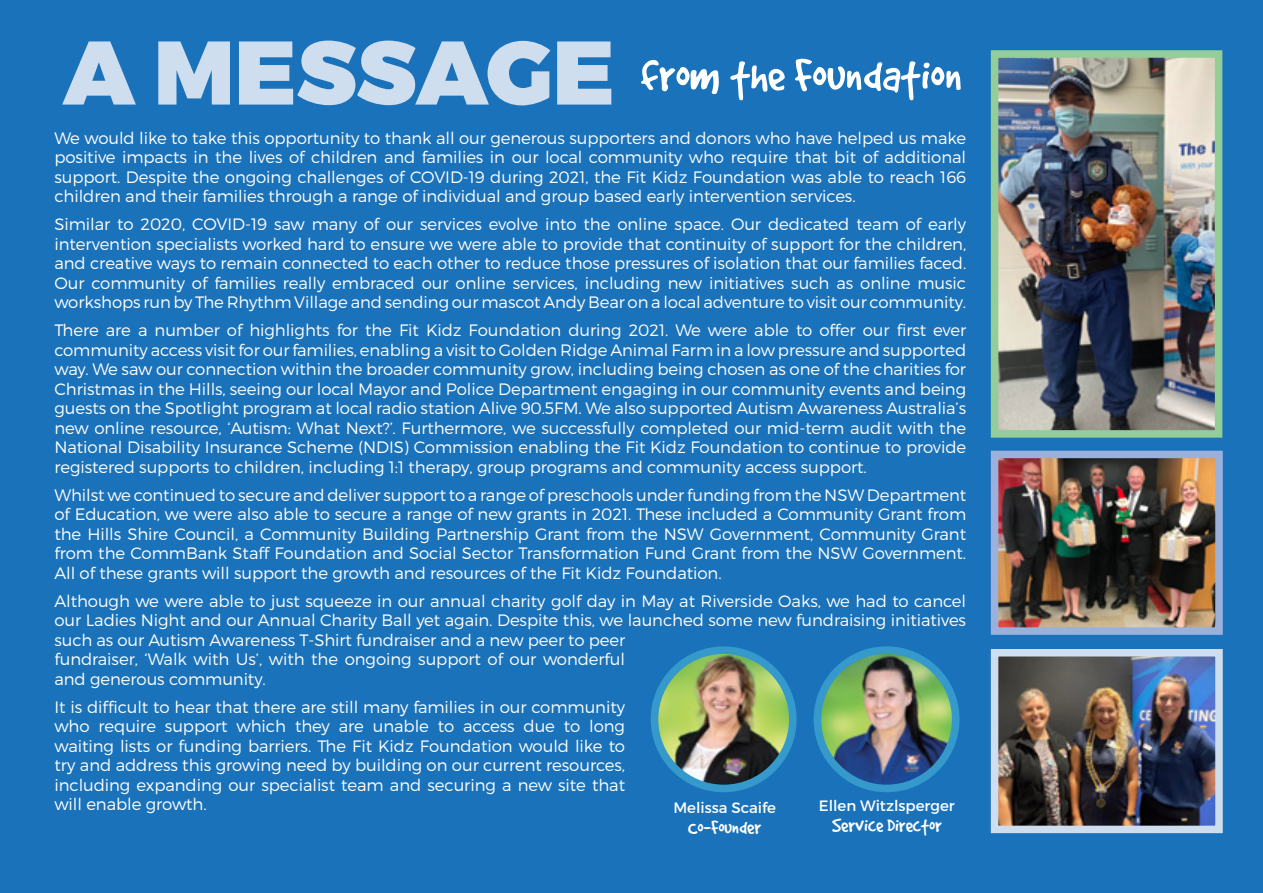
<style>
.page{position:relative;width:1263px;height:893px;background:#1a72ba}
.page>*{position:absolute;margin:0;border:0;box-sizing:border-box;transform-origin:0 0}
.t1{font:51px "Good Dog Plain";color:#fff}
.t2{font:21px "Good Dog Plain";color:#fff}
.t3{font:300 16.5px/19.5px "Montserrat";letter-spacing:-.005em;color:#fff;text-align:justify}
.t4{font:15px "Montserrat";color:#fff}
.s1{font-family:"Montserrat";font-weight:900;font-size:90px;color:#cfdeef}
</style>
<div class="page">
<img style="left:656px;top:655px;width:132px;height:133px">
<div style="left:651px;top:646px;width:146px;height:146px;border:8px solid #3599cc;border-radius:50%"></div>
<img style="left:819px;top:655px;width:137px;height:133px">
<div style="left:814px;top:646px;width:145px;height:146px;border:8px solid #3599cc;border-radius:50%"></div>
<img style="left:1000px;top:59px;width:213px;height:370px">
<div style="left:991px;top:50px;width:231px;height:388px;border:8px solid #93ce99"></div>
<img style="left:1000px;top:460px;width:214px;height:166px">
<div style="left:991px;top:451px;width:232px;height:184px;border:8px solid #99b1dc"></div>
<img style="left:1000px;top:658px;width:214px;height:166px">
<div style="left:991px;top:649px;width:232px;height:184px;border:8px solid #cfdeef"></div>
<h1 class="t1" style="left:63px;top:51px;width:901px"><span class="s1">A MESSAGE</span> from the Foundation</h1>
<p class="t3" style="left:54px;top:128px;width:913px">We would like to take this opportunity to thank all our generous supporters and donors who have helped us make positive impacts in the lives of children and families in our local community who require that bit of additional support. Despite the ongoing challenges of COVID-19 during 2021, the Fit Kidz Foundation was able to reach 166 children and their families through a range of individual and group based early intervention services.</p>
<p class="t3" style="left:54px;top:214px;width:913px">Similar to 2020, COVID-19 saw many of our services evolve into the online space. Our dedicated team of early intervention specialists worked hard to ensure we were able to provide that continuity of support for the children, and creative ways to remain connected to each other to reduce those pressures of isolation that our families faced.<br>Our community of families really embraced our online services, including new initiatives such as online music workshops run by The Rhythm Village and sending our mascot Andy Bear on a local adventure to visit our community.</p>
<p class="t3" style="left:54px;top:320px;width:913px">There are a number of highlights for the Fit Kidz Foundation during 2021. We were able to offer our first ever community access visit for our families, enabling a visit to Golden Ridge Animal Farm in a low pressure and supported way. We saw our connection within the broader community grow, including being chosen as one of the charities for Christmas in the Hills, seeing our local Mayor and Police Department engaging in our community events and being guests on the Spotlight program at local radio station Alive 90.5FM. We also supported Autism Awareness Australia’s new online resource, ‘Autism: What Next?’. Furthermore, we successfully completed our mid-term audit with the National Disability Insurance Scheme (NDIS) Commission enabling the Fit Kidz Foundation to continue to provide registered supports to children, including 1:1 therapy, group programs and community access support.</p>
<p class="t3" style="left:54px;top:485px;width:913px">Whilst we continued to secure and deliver support to a range of preschools under funding from the NSW Department of Education, we were also able to secure a range of new grants in 2021. These included a Community Grant from the Hills Shire Council, a Community Building Partnership Grant from the NSW Government, Community Grant from the CommBank Staff Foundation and Social Sector Transformation Fund Grant from the NSW Government.<br>All of these grants will support the growth and resources of the Fit Kidz Foundation.</p>
<p class="t3" style="left:54px;top:591px;width:913px;text-align:left">Although we were able to just squeeze in our annual charity golf day in May at Riverside Oaks, we had to cancel our Ladies Night and our Annual Charity Ball yet again. Despite this, we launched some new fundraising initiatives such as our Autism Awareness T-Shirt fundraiser and a new peer to peer<br>fundraiser, ‘Walk with Us’, with the ongoing support of our wonderful<br>and generous community.</p>
<p class="t3" style="left:54px;top:697px;width:572px">It is difficult to hear that there are still many families in our community who require support which they are unable to access due to long waiting lists or funding barriers. The Fit Kidz Foundation would like to try and address this growing need by building on our current resources, including expanding our specialist team and securing a new site that will enable growth.</p>
<p class="t4" style="left:819px;top:797px;width:137px">Ellen Witzlsperger</p>
<p class="t2" style="left:832px;top:815px;width:111px">Service Director</p>
<p class="t4" style="left:673px;top:798px;width:104px">Melissa Scaife</p>
<p class="t2" style="left:688px;top:817px;width:75px">Co-Founder</p>
</div>
